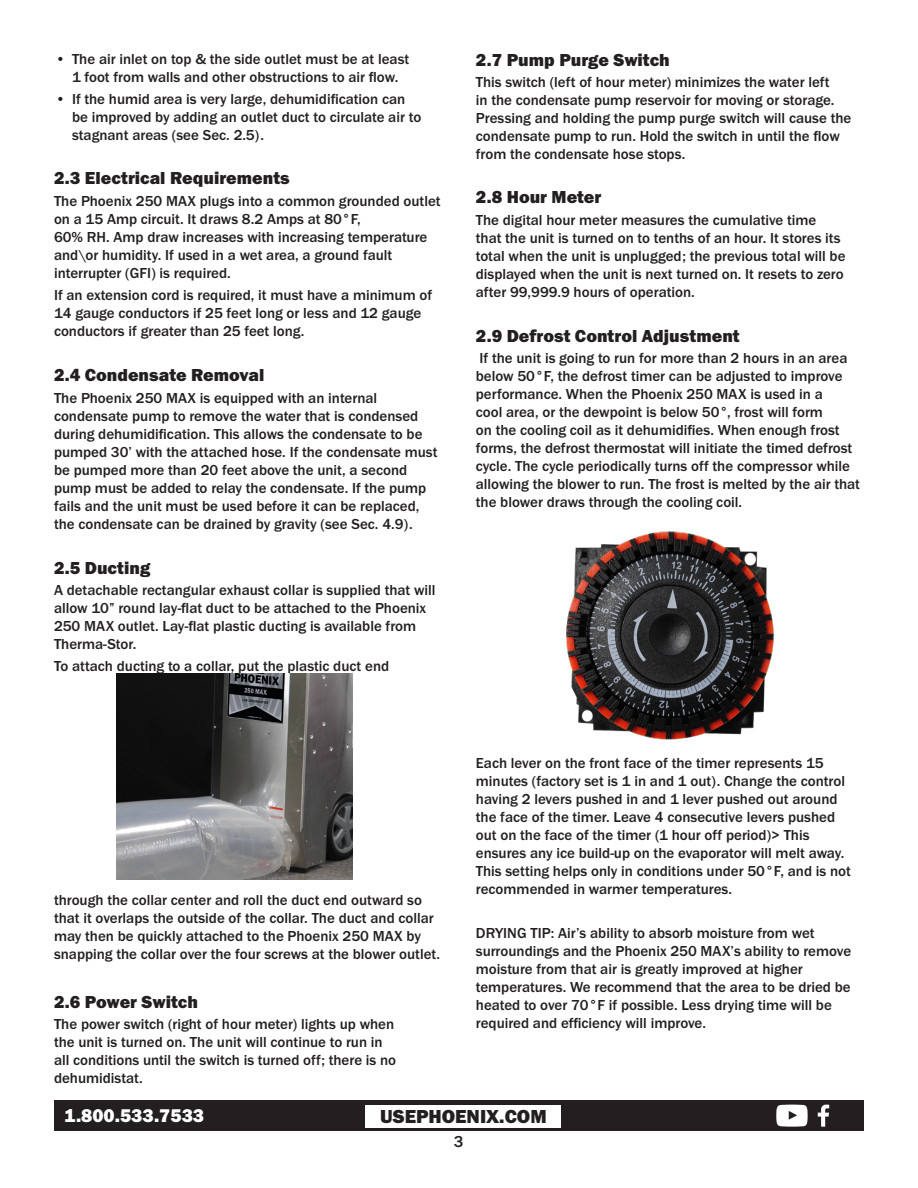
<style>
.page{position:relative;width:918px;height:1188px;background:#fff}
.page>*{position:absolute;margin:0;border:0;box-sizing:border-box;transform-origin:0 0}
.t1{font:19.5px "Franklin Gothic URW Hea";color:#231f20}
.t2{font:19.05px "Franklin Gothic URW Hea";color:#fff}
._12_pt_bold_subhead{font:18px "Franklin Gothic URW Hea";color:#231f20}
.t3{font:500 16.5px "Franklin Gothic URW";color:#231f20}
.body_text{font:500 15px/18px "Franklin Gothic URW";color:#231f20}
.Caution_text{font:500 15px/18px "Franklin Gothic URW";color:#231f20}
.Bulleted_tabbed_text{font:500 15px/18px "Franklin Gothic URW";color:#231f20;text-align:center}
</style>
<div class="page">
<div style="left:54px;top:1100px;width:810px;height:31px;background:#231f20"></div>
<svg style="left:818px;top:1104px;width:11px;height:23px"></svg>
<svg style="left:776px;top:1105px;width:32px;height:22px"></svg>
<div style="left:366px;top:1105px;width:195px;height:22px;background:#fff"></div>
<img style="left:566px;top:531px;width:208px;height:209px">
<img style="left:117px;top:674px;width:236px;height:206px">
<p class="Bulleted_tabbed_text" style="left:56px;top:50px;width:355px">• The air inlet on top &amp; the side outlet must be at least<br>1 foot from walls and other obstructions to air flow.</p>
<p class="Bulleted_tabbed_text" style="left:72px;top:90px;width:351px;text-align:left;text-indent:-16px">• If the humid area is very large, dehumidification can be improved by adding an outlet duct to circulate air to stagnant areas (see Sec. 2.5).</p>
<p class="_12_pt_bold_subhead" style="left:54px;top:167px;width:237px">2.3 Electrical Requirements</p>
<p class="body_text" style="left:54px;top:191px;width:388px">The Phoenix 250 MAX plugs into a common grounded outlet on a 15 Amp circuit. It draws 8.2 Amps at 80°F,<br>60% RH. Amp draw increases with increasing temperature and\or humidity. If used in a wet area, a ground fault interrupter (GFI) is required.</p>
<p class="body_text" style="left:54px;top:286px;width:380px">If an extension cord is required, it must have a minimum of<br>14 gauge conductors if 25 feet long or less and 12 gauge conductors if greater than 25 feet long.</p>
<p class="_12_pt_bold_subhead" style="left:54px;top:364px;width:212px">2.4 Condensate Removal</p>
<p class="body_text" style="left:54px;top:388px;width:385px">The Phoenix 250 MAX is equipped with an internal condensate pump to remove the water that is condensed during dehumidification. This allows the condensate to be pumped 30’ with the attached hose. If the condensate must be pumped more than 20 feet above the unit, a second pump must be added to relay the condensate. If the pump fails and the unit must be used before it can be replaced, the condensate can be drained by gravity (see Sec. 4.9).</p>
<p class="_12_pt_bold_subhead" style="left:54px;top:556px;width:98px">2.5 Ducting</p>
<p class="body_text" style="left:54px;top:581px;width:383px">A detachable rectangular exhaust collar is supplied that will allow 10” round lay-flat duct to be attached to the Phoenix 250 MAX outlet. Lay-flat plastic ducting is available from Therma-Stor.</p>
<p class="body_text" style="left:54px;top:657px;width:337px">To attach ducting to a collar, put the plastic duct end</p>
<p class="body_text" style="left:54px;top:891px;width:388px">through the collar center and roll the duct end outward so that it overlaps the outside of the collar. The duct and collar may then be quickly attached to the Phoenix 250 MAX by snapping the collar over the four screws at the blower outlet.</p>
<p class="_12_pt_bold_subhead" style="left:54px;top:990px;width:145px">2.6 Power Switch</p>
<p class="body_text" style="left:54px;top:1015px;width:344px">The power switch (right of hour meter) lights up when the unit is turned on. The unit will continue to run in all conditions until the switch is turned off; there is no dehumidistat.</p>
<p class="_12_pt_bold_subhead" style="left:476px;top:48px;width:196px">2.7 Pump Purge Switch</p>
<p class="body_text" style="left:476px;top:73px;width:377px">This switch (left of hour meter) minimizes the water left<br>in the condensate pump reservoir for moving or storage.<br>Pressing and holding the pump purge switch will cause the condensate pump to run. Hold the switch in until the flow from the condensate hose stops.</p>
<p class="_12_pt_bold_subhead" style="left:476px;top:186px;width:127px">2.8 Hour Meter</p>
<p class="body_text" style="left:476px;top:210px;width:371px">The digital hour meter measures the cumulative time that the unit is turned on to tenths of an hour. It stores its total when the unit is unplugged; the previous total will be displayed when the unit is next turned on. It resets to zero after 99,999.9 hours of operation.</p>
<p class="_12_pt_bold_subhead" style="left:476px;top:324px;width:265px">2.9 Defrost Control Adjustment</p>
<p class="body_text" style="left:476px;top:349px;width:386px">If the unit is going to run for more than 2 hours in an area below 50°F, the defrost timer can be adjusted to improve performance. When the Phoenix 250 MAX is used in a<br>cool area, or the dewpoint is below 50°, frost will form<br>on the cooling coil as it dehumidifies. When enough frost forms, the defrost thermostat will initiate the timed defrost cycle. The cycle periodically turns off the compressor while allowing the blower to run. The frost is melted by the air that the blower draws through the cooling coil.</p>
<p class="body_text" style="left:476px;top:754px;width:377px">Each lever on the front face of the timer represents 15 minutes (factory set is 1 in and 1 out). Change the control having 2 levers pushed in and 1 lever pushed out around the face of the timer. Leave 4 consecutive levers pushed out on the face of the timer (1 hour off period)&gt; This ensures any ice build-up on the evaporator will melt away.<br>This setting helps only in conditions under 50°F, and is not recommended in warmer temperatures.</p>
<p class="Caution_text" style="left:476px;top:924px;width:377px">DRYING TIP: Air’s ability to absorb moisture from wet surroundings and the Phoenix 250 MAX’s ability to remove moisture from that air is greatly improved at higher temperatures. We recommend that the area to be dried be heated to over 70°F if possible. Less drying time will be required and efficiency will improve.</p>
<p class="t2" style="left:64px;top:1103px;width:141px">1.800.533.7533</p>
<h1 class="t1" style="left:380px;top:1104px;width:168px">USEPHOENIX.COM</h1>
<p class="t3" style="left:454px;top:1131px;width:11px">3</p>
</div>
